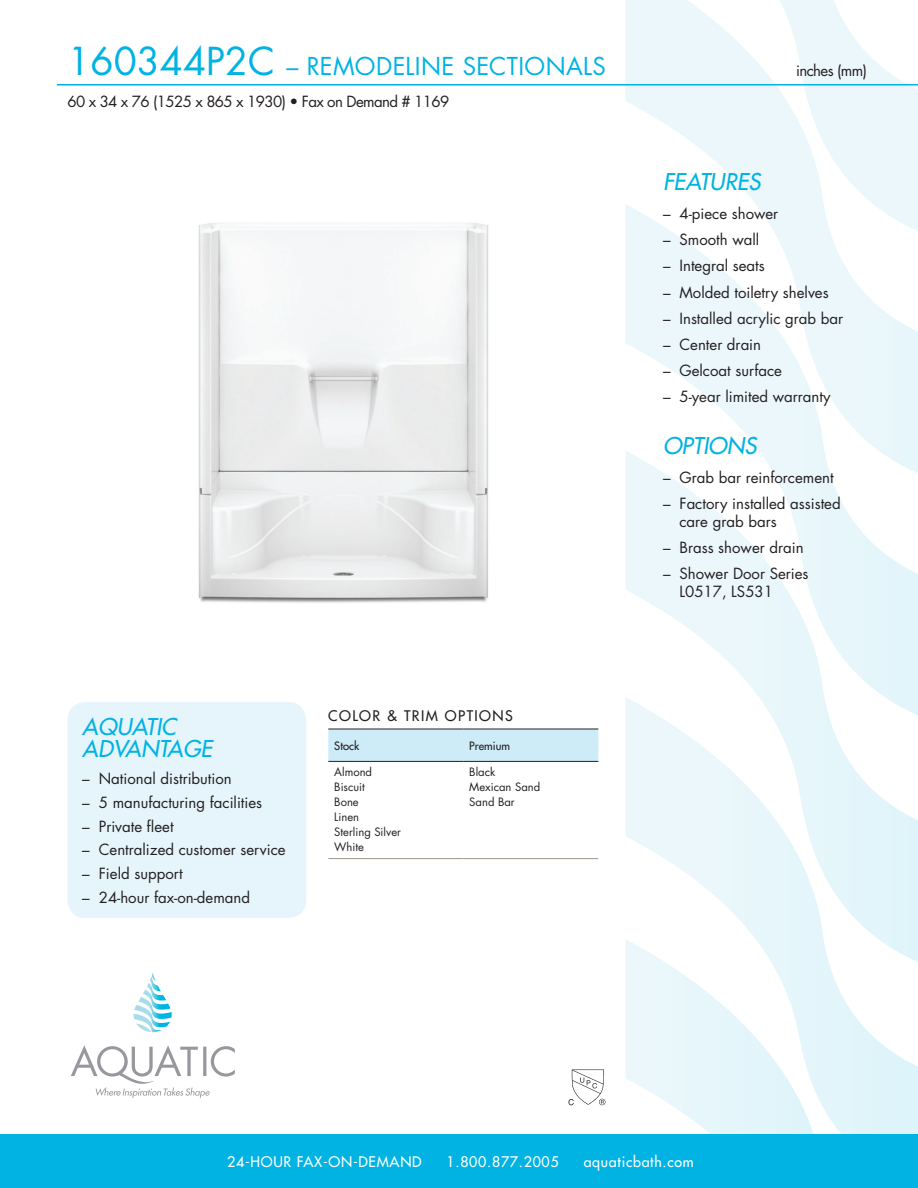
<style>
.page{position:relative;width:918px;height:1188px;background:#fff}
.page>*{position:absolute;margin:0;border:0;box-sizing:border-box;transform-origin:0 0}
.Tub_Name{font:24px "Futura";letter-spacing:.015em;color:#00b3e3}
.FEATURES{font:italic 22.5px/22.5px "Futura";color:#00b3e3}
.features_copy{font:15px/18px "Futura";color:#231f20}
.Black_Model_Specs{font:15px "Futura";letter-spacing:-.04em;color:#231f20}
.t1{font:14.25px "Futura";letter-spacing:.05em;color:#fff}
.Table_head{font:14.25px "Futura";letter-spacing:.1em;color:#231f20}
.colors_trim_body{font:11.25px "Futura";color:#231f20}
.table_body{font:11.25px "Futura";color:#231f20}
.s1{font-size:37.5px}
</style>
<div class="page">
<svg style="left:626px;top:0;width:146px;height:204px"></svg>
<svg style="left:626px;top:204px;width:292px;height:246px"></svg>
<svg style="left:626px;top:450px;width:292px;height:247px"></svg>
<svg style="left:626px;top:697px;width:292px;height:437px"></svg>
<svg style="left:626px;top:939px;width:203px;height:195px"></svg>
<svg style="left:772px;top:0;width:146px;height:238px"></svg>
<div style="left:0;top:1134px;width:918px;height:54px;background:#00b3e3"></div>
<svg style="left:133px;top:973px;width:39px;height:59px"></svg>
<svg style="left:71px;top:1045px;width:164px;height:53px"></svg>
<hr style="left:57px;top:84px;width:861px;height:2px;background:#00b3e3">
<img style="left:198px;top:223px;width:291px;height:380px">
<svg style="left:569px;top:1070px;width:36px;height:35px"></svg>
<div style="left:68px;top:702px;width:238px;height:216px;background:#e5f5fb;border-radius:18px"></div>
<div style="left:328px;top:730px;width:270px;height:31px;background:#cdecf7"></div>
<hr style="left:328px;top:729px;width:135px;height:1px;background:#231f20">
<hr style="left:463px;top:729px;width:135px;height:1px;background:#231f20">
<hr style="left:328px;top:761px;width:135px;height:1px;background:#231f20">
<hr style="left:463px;top:761px;width:135px;height:1px;background:#231f20">
<hr style="left:328px;top:858px;width:135px;height:1px;background:#a19689">
<hr style="left:463px;top:858px;width:135px;height:1px;background:#a19689">
<p class="Tub_Name" style="left:68px;top:49px;width:540px"><span class="s1">160344P2C</span> – REMODELINE SECTIONALS</p>
<p class="Black_Model_Specs" style="left:68px;top:91px;width:383px">60 x 34 x 76 (1525 x 865 x 1930) • Fax on Demand # 1169</p>
<p class="FEATURES" style="left:82px;top:715px;width:131px">AQUATIC<br>ADVANTAGE</p>
<p class="features_copy" style="left:82px;top:769px;width:151px">– National distribution</p>
<p class="features_copy" style="left:82px;top:793px;width:181px">– 5 manufacturing facilities</p>
<p class="features_copy" style="left:82px;top:817px;width:93px">– Private fleet</p>
<p class="features_copy" style="left:82px;top:841px;width:205px">– Centralized customer service</p>
<p class="features_copy" style="left:82px;top:865px;width:102px">– Field support</p>
<p class="features_copy" style="left:82px;top:888px;width:169px">– 24-hour fax-on-demand</p>
<p class="Table_head" style="left:328px;top:706px;width:186px">COLOR &amp; TRIM OPTIONS</p>
<p class="table_body" style="left:334px;top:738px;width:26px">Stock</p>
<p class="table_body" style="left:469px;top:738px;width:42px">Premium</p>
<p class="colors_trim_body" style="left:334px;top:764px;width:39px">Almond</p>
<p class="colors_trim_body" style="left:334px;top:779px;width:32px">Biscuit</p>
<p class="colors_trim_body" style="left:334px;top:794px;width:26px">Bone</p>
<p class="colors_trim_body" style="left:334px;top:809px;width:26px">Linen</p>
<p class="colors_trim_body" style="left:334px;top:824px;width:68px">Sterling Silver</p>
<p class="colors_trim_body" style="left:334px;top:839px;width:31px">White</p>
<p class="colors_trim_body" style="left:469px;top:764px;width:28px">Black</p>
<p class="colors_trim_body" style="left:469px;top:779px;width:72px">Mexican Sand</p>
<p class="colors_trim_body" style="left:469px;top:794px;width:47px">Sand Bar</p>
<p class="Black_Model_Specs" style="left:796px;top:60px;width:72px">inches (mm)</p>
<p class="FEATURES" style="left:663px;top:171px;width:99px">FEATURES</p>
<p class="features_copy" style="left:663px;top:205px;width:117px">– 4-piece shower</p>
<p class="features_copy" style="left:663px;top:231px;width:98px">– Smooth wall</p>
<p class="features_copy" style="left:663px;top:257px;width:103px">– Integral seats</p>
<p class="features_copy" style="left:663px;top:283px;width:167px">– Molded toiletry shelves</p>
<p class="features_copy" style="left:663px;top:309px;width:182px">– Installed acrylic grab bar</p>
<p class="features_copy" style="left:663px;top:335px;width:100px">– Center drain</p>
<p class="features_copy" style="left:663px;top:361px;width:121px">– Gelcoat surface</p>
<p class="features_copy" style="left:663px;top:387px;width:169px">– 5-year limited warranty</p>
<p class="FEATURES" style="left:663px;top:434px;width:95px">OPTIONS</p>
<p class="features_copy" style="left:663px;top:468px;width:172px">– Grab bar reinforcement</p>
<p class="features_copy" style="left:680px;top:494px;width:163px;text-indent:-16px">– Factory installed assisted care grab bars</p>
<p class="features_copy" style="left:663px;top:538px;width:142px">– Brass shower drain</p>
<p class="features_copy" style="left:680px;top:565px;width:131px;text-indent:-16px">– Shower Door Series<br>L0517, LS531</p>
<p class="t1" style="left:227px;top:1153px;width:196px">24-HOUR FAX-ON-DEMAND</p>
<p class="t1" style="left:447px;top:1153px;width:114px">1.800.877.2005</p>
<p class="t1" style="left:584px;top:1153px;width:112px">aquaticbath.com</p>
</div>
